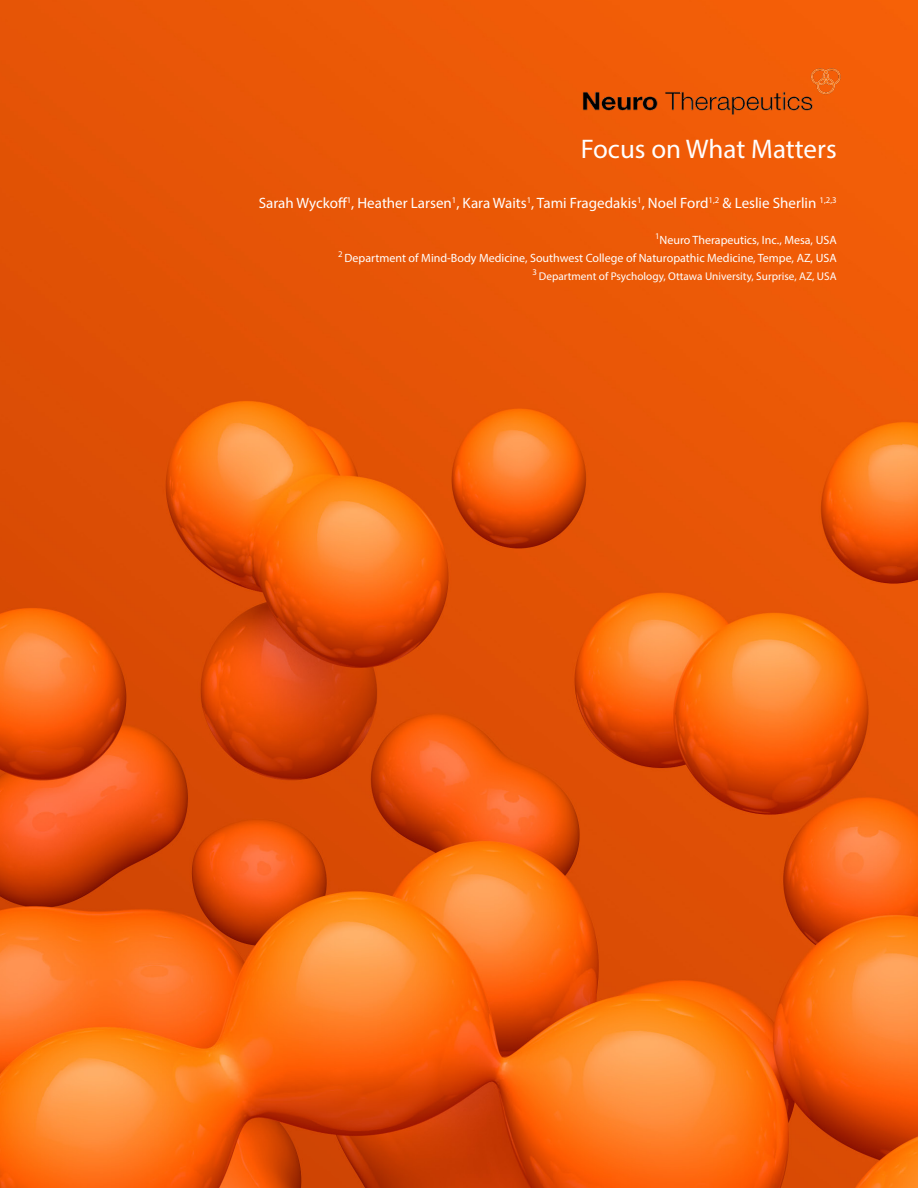
<style>
.page{position:relative;width:918px;height:1188px;background:#fff}
.page>*{position:absolute;margin:0;border:0;box-sizing:border-box;transform-origin:0 0}
.t1{font:27px "Myriad Pro";color:#fff}
.t2{font:15px "Myriad Pro";color:#fff}
.t3{font:12px "Myriad Pro";color:#fff}
.t4{font:11.25px "Myriad Pro";color:#fff}
</style>
<div class="page">
<img style="left:0;top:0;width:918px;height:1188px">
<img style="left:565px;top:54px;width:302px;height:80px">
<p class="t1" style="left:581px;top:132px;width:257px">Focus on What Matters</p>
<p class="t2" style="left:259px;top:194px;width:579px">Sarah Wyckoff<sup>1</sup>, Heather Larsen<sup>1</sup>, Kara Waits<sup>1</sup>, Tami Fragedakis<sup>1</sup>, Noel Ford<sup>1,2</sup> &amp; Leslie Sherlin <sup>1,2,3</sup></p>
<p class="t3" style="left:655px;top:233px;width:183px"><sup>1</sup>Neuro Therapeutics, Inc., Mesa, USA</p>
<p class="t3" style="left:338px;top:251px;width:500px"><sup>2</sup> Department of Mind-Body Medicine, Southwest College of Naturopathic Medicine, Tempe, AZ, USA</p>
<p class="t4" style="left:533px;top:269px;width:306px"><sup>3</sup> Department of Psychology, Ottawa University, Surprise, AZ, USA</p>
</div>
